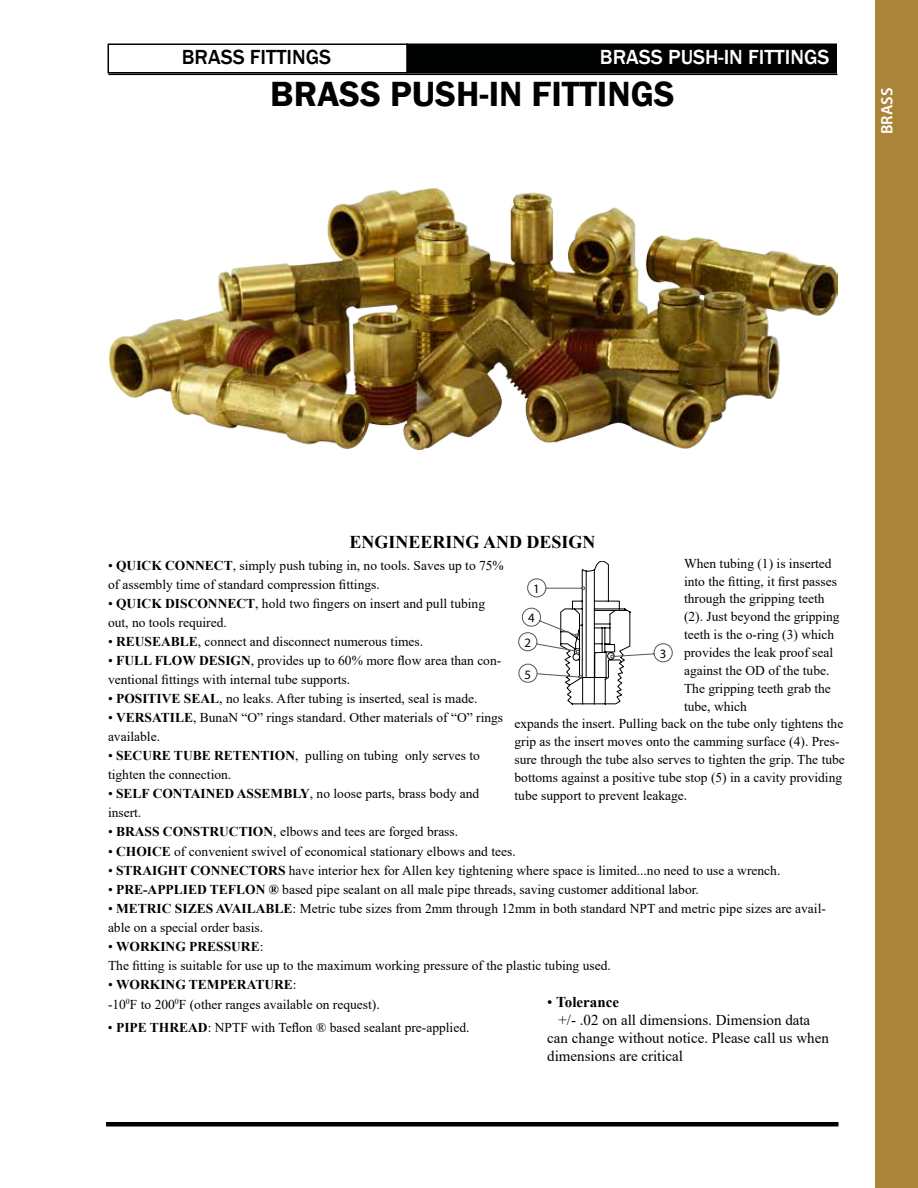
<style>
.page{position:relative;width:918px;height:1188px;background:#fff}
.page>*{position:absolute;margin:0;border:0;box-sizing:border-box;transform-origin:0 0}
.t1{font:600 36px "Franklin Gothic";color:#000}
.t2{font:500 21px "Franklin Gothic";color:#fff}
.t3{font:500 21px "Franklin Gothic";color:#000}
.t4{font:700 18px "Times New Roman";color:#000}
.t5{font:600 16.5px "Myriad Pro";color:#fff}
.t6{font:15px "Times New Roman";color:#000}
.t7{font:700 15px "Times New Roman";color:#000}
.t8{font:13.5px/17.9px "Times New Roman";color:#000}
.t9{font:italic 600 12.75px "Avant Garde";color:#000}
.s1{font-weight:700}
.s2{font-weight:400}
</style>
<div class="page">
<div style="left:406px;top:44px;width:431px;height:30px;background:#000101;border:2px solid #000101"></div>
<div style="left:108px;top:44px;width:300px;height:30px;border:2px solid #000"></div>
<hr style="left:106px;top:1122px;width:733px;height:4px;background:#000">
<hr style="left:108px;top:74px;width:729px;height:1px;background:#000">
<svg style="left:519px;top:561px;width:153px;height:143px"></svg>
<img style="left:109px;top:188px;width:728px;height:261px">
<div style="left:876px;top:0;width:42px;height:1188px;background:#aa8539"></div>
<h2 class="t3" style="left:182px;top:44px;width:151px">BRASS FITTINGS</h2>
<h2 class="t2" style="left:600px;top:44px;width:231px">BRASS PUSH-IN FITTINGS</h2>
<h1 class="t1" style="left:270px;top:72px;width:406px">BRASS PUSH-IN FITTINGS</h1>
<p class="t5" style="left:877px;top:134px;width:48px;rotate:-90deg">BRASS</p>
<h3 class="t4" style="left:349px;top:529px;width:248px">ENGINEERING AND DESIGN</h3>
<p class="t8" style="left:108px;top:555px;width:397px;line-height:19px">• <span class="s1">QUICK CONNECT</span>, simply push tubing in, no tools. Saves up to 75% of assembly time of standard compression fittings.</p>
<p class="t8" style="left:108px;top:593px;width:379px;line-height:19px">• <span class="s1">QUICK DISCONNECT</span>, hold two fingers on insert and pull tubing out, no tools required.</p>
<p class="t8" style="left:108px;top:632px;width:317px">• <span class="s1">REUSEABLE</span>, connect and disconnect numerous times.</p>
<p class="t8" style="left:108px;top:650px;width:395px;line-height:19px">• <span class="s1">FULL FLOW DESIGN</span>, provides up to 60% more flow area than con&shy;ventional fittings with internal tube supports.</p>
<p class="t8" style="left:108px;top:689px;width:371px">• <span class="s1">POSITIVE SEAL</span>, no leaks. After tubing is inserted, seal is made.</p>
<p class="t8" style="left:108px;top:708px;width:397px;line-height:19px">• <span class="s1">VERSATILE</span>, BunaN “O” rings standard. Other materials of “O” rings available.</p>
<p class="t8" style="left:108px;top:746px;width:374px;line-height:19px">• <span class="s1">SECURE TUBE RETENTION</span>, pulling on tubing only serves to tighten the connection.</p>
<p class="t8" style="left:108px;top:784px;width:373px;line-height:19px">• <span class="s1">SELF CONTAINED ASSEMBLY</span>, no loose parts, brass body and insert.</p>
<p class="t8" style="left:108px;top:822px;width:352px">• <span class="s1">BRASS CONSTRUCTION</span>, elbows and tees are forged brass.</p>
<p class="t8" style="left:684px;top:554px;width:157px">When tubing (1) is inserted into the fitting, it first passes through the gripping teeth (2). Just beyond the gripping teeth is the o-ring (3) which provides the leak proof seal against the OD of the tube.<br>The gripping teeth grab the tube, which</p>
<p class="t9" style="left:533px;top:581px;width:8px">1</p>
<p class="t9" style="left:528px;top:610px;width:8px">4</p>
<p class="t9" style="left:524px;top:635px;width:8px">2</p>
<p class="t9" style="left:660px;top:646px;width:8px">3</p>
<p class="t9" style="left:525px;top:667px;width:8px">5</p>
<p class="t8" style="left:514px;top:715px;width:332px">expands the insert. Pulling back on the tube only tightens the grip as the insert moves onto the camming surface (4). Pres&shy;sure through the tube also serves to tighten the grip. The tube bottoms against a positive tube stop (5) in a cavity providing tube support to prevent leakage.</p>
<p class="t8" style="left:108px;top:842px;width:409px">• <span class="s1">CHOICE</span> of convenient swivel of economical stationary elbows and tees.</p>
<p class="t8" style="left:108px;top:861px;width:674px">• <span class="s1">STRAIGHT CONNECTORS</span> have interior hex for Allen key tightening where space is limited...no need to use a wrench.</p>
<p class="t8" style="left:108px;top:880px;width:592px">• <span class="s1">PRE-APPLIED TEFLON ®</span> based pipe sealant on all male pipe threads, saving customer additional labor.</p>
<p class="t8" style="left:108px;top:899px;width:719px;line-height:19px">• <span class="s1">METRIC SIZES AVAILABLE</span>: Metric tube sizes from 2mm through 12mm in both standard NPT and metric pipe sizes are avail&shy;able on a special order basis.</p>
<p class="t8" style="left:108px;top:937px;width:504px;line-height:19px">• <span class="s1">WORKING PRESSURE</span>:<br>The fitting is suitable for use up to the maximum working pressure of the plastic tubing used.</p>
<p class="t8" style="left:108px;top:975px;width:273px;line-height:19px">• <span class="s1">WORKING TEMPERATURE</span>:<br>-10<sup>0</sup>F to 200<sup>0</sup>F (other ranges available on request).</p>
<p class="t8" style="left:108px;top:1018px;width:363px">• <span class="s1">PIPE THREAD</span>: NPTF with Teflon ® based sealant pre-applied.</p>
<p class="t7" style="left:547px;top:991px;width:73px"><span class="s2">•</span> Tolerance</p>
<p class="t6" style="left:559px;top:1010px;width:253px">+/- .02 on all dimensions. Dimension data</p>
<p class="t6" style="left:547px;top:1028px;width:283px">can change without notice. Please call us when</p>
<p class="t6" style="left:547px;top:1046px;width:137px">dimensions are critical</p>
</div>
